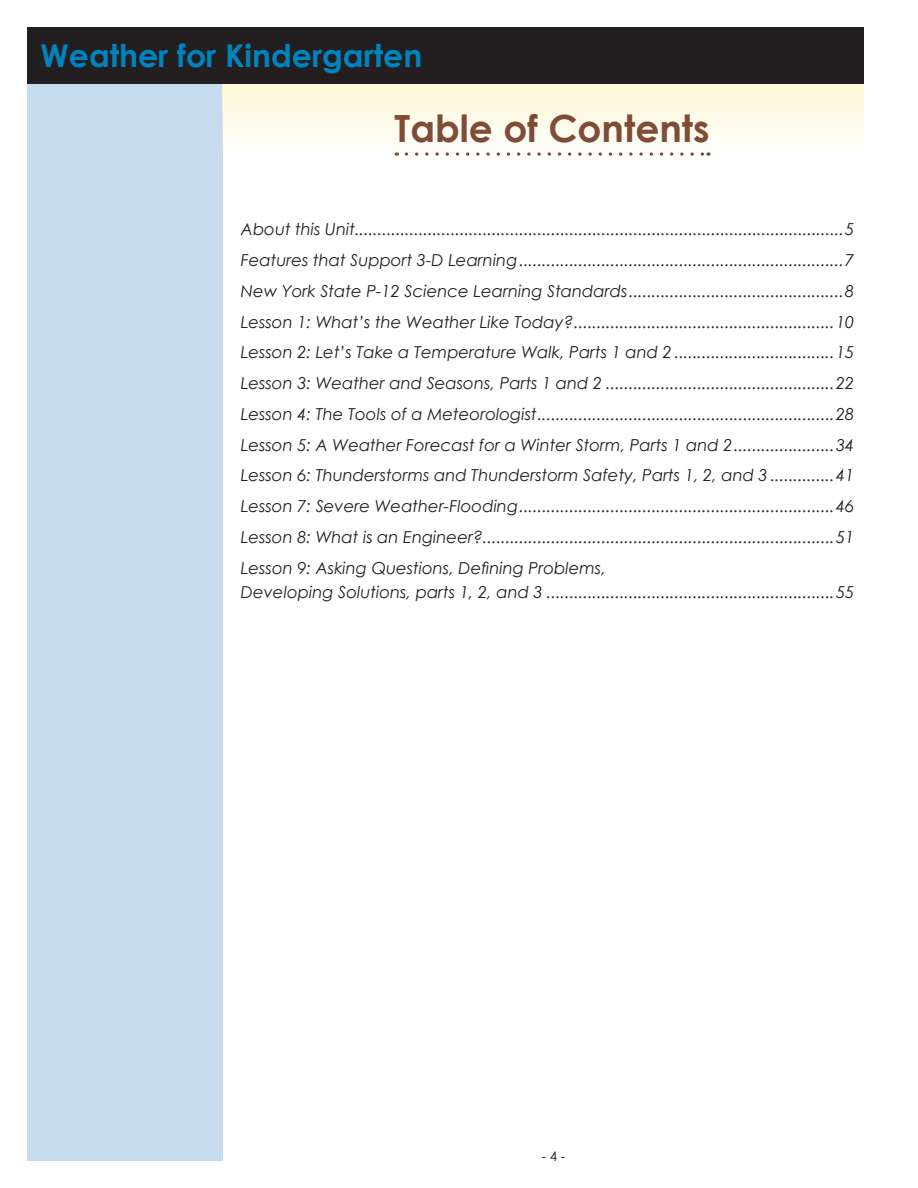
<style>
.page{position:relative;width:918px;height:1188px;background:#fff}
.page>*{position:absolute;margin:0;border:0;box-sizing:border-box;transform-origin:0 0}
.t1{font:700 37.5px "Century Gothic";color:#7f4c36}
.t2{font:700 31.5px "Century Gothic";color:#0083bf}
.t3{font:italic 16.5px/30.8px "Century Gothic";color:#231f20;text-align:justify}
.t4{font:13.5px "Century Gothic";color:#231f20}
</style>
<div class="page">
<div style="left:27px;top:54px;width:195px;height:1107px;background:#c6dbee"></div>
<div style="left:222px;top:83px;width:642px;height:71px;background:linear-gradient(to bottom,#fdf8d4,#fefefe)"></div>
<svg style="left:406px;top:152px;width:303px;height:4px"></svg>
<div style="left:27px;top:27px;width:837px;height:56px;background:#231f20"></div>
<h2 class="t2" style="left:40px;top:36px;width:383px">Weather for Kindergarten</h2>
<h1 class="t1" style="left:395px;top:105px;width:316px">Table of Contents</h1>
<p class="t3" style="left:241px;top:214px;width:615px">About this Unit...........................................................................................................5<br>Features that Support 3-D Learning.......................................................................7<br>New York State P-12 Science Learning Standards...............................................8<br>Lesson 1: What’s the Weather Like Today?.........................................................10<br>Lesson 2: Let’s Take a Temperature Walk, Parts 1 and 2 ...................................15<br>Lesson 3: Weather and Seasons, Parts 1 and 2 ..................................................22<br>Lesson 4: The Tools of a Meteorologist.................................................................28<br>Lesson 5: A Weather Forecast for a Winter Storm, Parts 1 and 2......................34<br>Lesson 6: Thunderstorms and Thunderstorm Safety, Parts 1, 2, and 3 ..............41<br>Lesson 7: Severe Weather-Flooding.....................................................................46<br>Lesson 8: What is an Engineer?.............................................................................51<br>Lesson 9: Asking Questions, Defining Problems,</p>
<p class="t3" style="left:241px;top:576px;width:615px">Developing Solutions, parts 1, 2, and 3 ...............................................................55</p>
<p class="t4" style="left:542px;top:1148px;width:25px">- 4 -</p>
</div>
